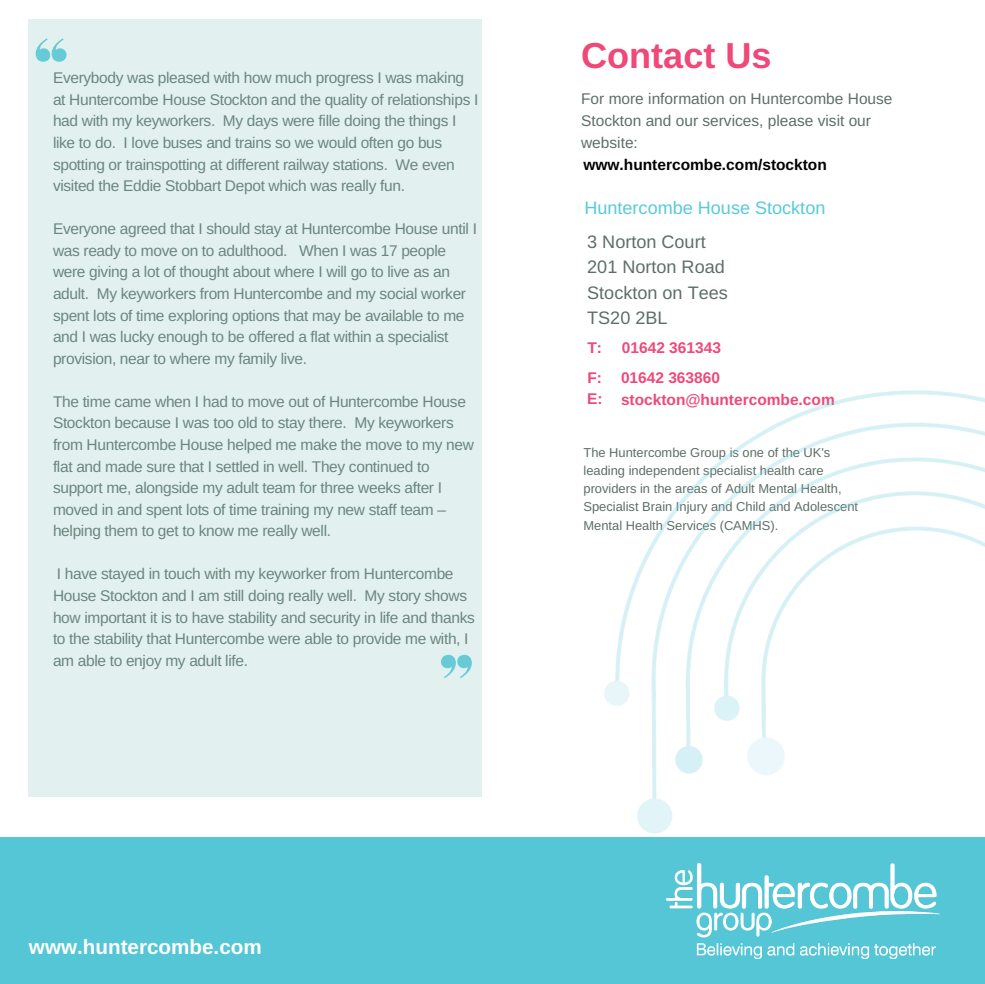
<style>
.page{position:relative;width:985px;height:984px;background:#fff}
.page>*{position:absolute;margin:0;border:0;box-sizing:border-box;transform-origin:0 0}
.t1{font:700 36.12px "Arimo";color:#ef4879}
.t2{font:700 20.62px "Arimo";color:#fff}
.t3{font:18.06px/25.3px "Arimo";color:#5e6e66}
.t4{font:18.06px "Arimo";color:#56cadb}
.t5{font:15.5px/21.6px "Arimo";letter-spacing:-.02em;color:#5e6e66}
.t6{font:15.5px/21.6px "Arimo";color:#5e6e66}
.t7{font:700 15.5px/30px "Arimo";color:#ef4879}
.t8{font:700 15.5px "Arimo";color:#000}
.t9{font:12.88px/18.2px "Arimo";color:#5e6e66}
</style>
<div class="page">
<div style="left:0;top:837px;width:984px;height:146px;background:#54c6d6"></div>
<img style="left:667px;top:863px;width:271px;height:95px">
<div style="left:28px;top:20px;width:453px;height:777px;background:#e2f1ef"></div>
<img style="left:604px;top:391px;width:380px;height:442px">
<p class="t5" style="left:53px;top:67px;width:427px">Everybody was pleased with how much progress I was making at Huntercombe House Stockton and the quality of relationships I had with my keyworkers. My days were fille doing the things I like to do. I love buses and trains so we would often go bus spotting or trainspotting at different railway stations. We even visited the Eddie Stobbart Depot which was really fun.</p>
<p class="t5" style="left:53px;top:218px;width:425px">Everyone agreed that I should stay at Huntercombe House until I was ready to move on to adulthood. When I was 17 people were giving a lot of thought about where I will go to live as an adult. My keyworkers from Huntercombe and my social worker spent lots of time exploring options that may be available to me and I was lucky enough to be offered a flat within a specialist provision, near to where my family live.</p>
<p class="t5" style="left:53px;top:391px;width:422px">The time came when I had to move out of Huntercombe House Stockton because I was too old to stay there. My keyworkers from Huntercombe House helped me make the move to my new flat and made sure that I settled in well. They continued to support me, alongside my adult team for three weeks after I moved in and spent lots of time training my new staff team – helping them to get to know me really well.</p>
<p class="t5" style="left:53px;top:563px;width:423px">I have stayed in touch with my keyworker from Huntercombe House Stockton and I am still doing really well. My story shows how important it is to have stability and security in life and thanks to the stability that Huntercombe were able to provide me with, I am able to enjoy my adult life.</p>
<h1 class="t1" style="left:581px;top:35px;width:192px">Contact Us</h1>
<p class="t6" style="left:581px;top:88px;width:313px">For more information on Huntercombe House<br>Stockton and our services, please visit our website:</p>
<p class="t8" style="left:583px;top:156px;width:245px">www.huntercombe.com/stockton</p>
<p class="t4" style="left:584px;top:197px;width:242px">Huntercombe House Stockton</p>
<p class="t3" style="left:587px;top:229px;width:142px">3 Norton Court<br>201 Norton Road<br>Stockton on Tees<br>TS20 2BL</p>
<p class="t7" style="left:587px;top:332px;width:16px">T:<br>F:</p>
<p class="t7" style="left:587px;top:384px;width:17px">E:</p>
<p class="t7" style="left:621px;top:333px;width:101px">01642 361343<br>01642 363860</p>
<p class="t7" style="left:621px;top:384px;width:215px">stockton@huntercombe.com</p>
<p class="t9" style="left:583px;top:443px;width:276px">The Huntercombe Group is one of the UK's leading independent specialist health care providers in the areas of Adult Mental Health, Specialist Brain Injury and Child and Adolescent Mental Health Services (CAMHS).</p>
<h2 class="t2" style="left:29px;top:935px;width:234px">www.huntercombe.com</h2>
</div>
